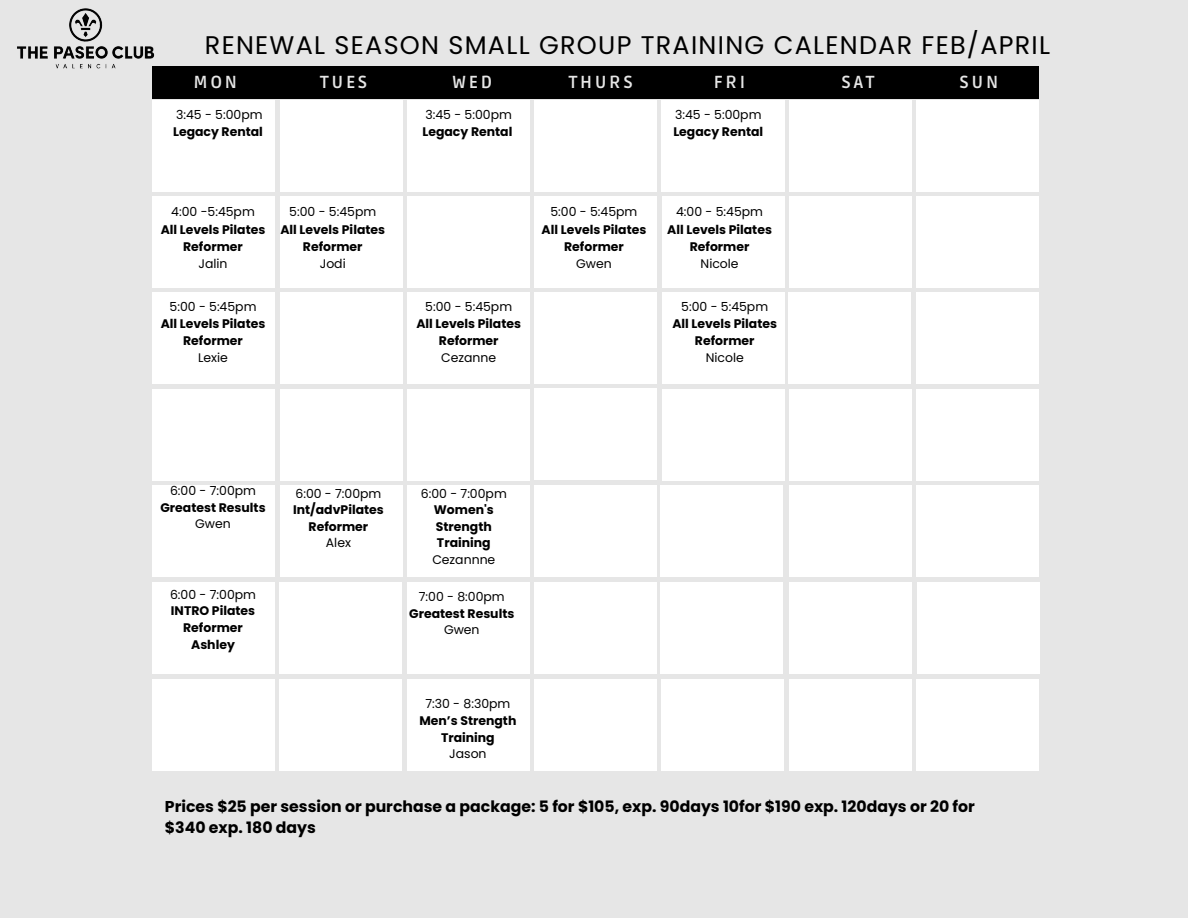
<style>
.page{position:relative;width:1188px;height:918px;background:#e6e6e6}
.page>*{position:absolute;margin:0;border:0;box-sizing:border-box;transform-origin:0 0}
.t1{font:25.5px "Poppins";letter-spacing:.05em;color:#000}
.t2{font:700 17.4px "Ruda";letter-spacing:.15em;color:#e6e6e6}
.t3{font:700 15.75px/21.3px "Poppins";color:#000}
.t4{font:700 12.45px/17.1px "Poppins";color:#000;text-align:center}
.t5{font:12.45px "Poppins";color:#000}
</style>
<div class="page">
<div style="left:152px;top:100px;width:123px;height:92px;background:#fff"></div>
<div style="left:280px;top:100px;width:122px;height:92px;background:#fff"></div>
<div style="left:534px;top:100px;width:123px;height:92px;background:#fff"></div>
<div style="left:662px;top:100px;width:122px;height:92px;background:#fff"></div>
<div style="left:789px;top:100px;width:123px;height:92px;background:#fff"></div>
<div style="left:916px;top:100px;width:123px;height:92px;background:#fff"></div>
<div style="left:152px;top:197px;width:123px;height:91px;background:#fff"></div>
<div style="left:280px;top:197px;width:122px;height:91px;background:#fff"></div>
<div style="left:407px;top:197px;width:123px;height:91px;background:#fff"></div>
<div style="left:534px;top:197px;width:123px;height:91px;background:#fff"></div>
<div style="left:662px;top:197px;width:122px;height:91px;background:#fff"></div>
<div style="left:789px;top:196px;width:123px;height:91px;background:#fff"></div>
<div style="left:916px;top:197px;width:123px;height:91px;background:#fff"></div>
<div style="left:152px;top:293px;width:123px;height:91px;background:#fff"></div>
<div style="left:280px;top:293px;width:122px;height:91px;background:#fff"></div>
<div style="left:407px;top:293px;width:123px;height:91px;background:#fff"></div>
<div style="left:534px;top:293px;width:123px;height:91px;background:#fff"></div>
<div style="left:662px;top:293px;width:122px;height:91px;background:#fff"></div>
<div style="left:916px;top:293px;width:123px;height:91px;background:#fff"></div>
<div style="left:152px;top:389px;width:123px;height:91px;background:#fff"></div>
<div style="left:280px;top:389px;width:122px;height:91px;background:#fff"></div>
<div style="left:407px;top:389px;width:123px;height:91px;background:#fff"></div>
<div style="left:534px;top:388px;width:123px;height:91px;background:#fff"></div>
<div style="left:662px;top:389px;width:122px;height:91px;background:#fff"></div>
<div style="left:789px;top:389px;width:123px;height:91px;background:#fff"></div>
<div style="left:916px;top:389px;width:123px;height:91px;background:#fff"></div>
<div style="left:152px;top:485px;width:123px;height:91px;background:#fff"></div>
<div style="left:280px;top:485px;width:122px;height:91px;background:#fff"></div>
<div style="left:407px;top:485px;width:123px;height:91px;background:#fff"></div>
<div style="left:534px;top:485px;width:123px;height:91px;background:#fff"></div>
<div style="left:789px;top:485px;width:123px;height:91px;background:#fff"></div>
<div style="left:916px;top:485px;width:123px;height:91px;background:#fff"></div>
<div style="left:152px;top:66px;width:887px;height:33px;background:#000"></div>
<div style="left:152px;top:583px;width:123px;height:91px;background:#fff"></div>
<div style="left:280px;top:583px;width:122px;height:91px;background:#fff"></div>
<div style="left:407px;top:583px;width:123px;height:91px;background:#fff"></div>
<div style="left:534px;top:583px;width:123px;height:91px;background:#fff"></div>
<div style="left:661px;top:583px;width:122px;height:91px;background:#fff"></div>
<div style="left:789px;top:583px;width:123px;height:91px;background:#fff"></div>
<div style="left:917px;top:583px;width:122px;height:91px;background:#fff"></div>
<div style="left:152px;top:680px;width:123px;height:91px;background:#fff"></div>
<div style="left:280px;top:680px;width:122px;height:91px;background:#fff"></div>
<div style="left:407px;top:680px;width:123px;height:91px;background:#fff"></div>
<div style="left:534px;top:680px;width:123px;height:91px;background:#fff"></div>
<div style="left:661px;top:680px;width:123px;height:91px;background:#fff"></div>
<div style="left:789px;top:680px;width:123px;height:91px;background:#fff"></div>
<div style="left:916px;top:680px;width:122px;height:91px;background:#fff"></div>
<div style="left:407px;top:101px;width:123px;height:91px;background:#fff"></div>
<div style="left:661px;top:485px;width:122px;height:91px;background:#fff"></div>
<div style="left:788px;top:293px;width:123px;height:91px;background:#fff"></div>
<img style="left:17px;top:8px;width:138px;height:61px">
<h2 class="t1" style="left:205px;top:27px;width:847px">RENEWAL SEASON SMALL GROUP TRAINING CALENDAR FEB/APRIL</h2>
<h2 class="t2" style="left:194px;top:72px;width:45px">MON</h2>
<h2 class="t2" style="left:320px;top:72px;width:49px">TUES</h2>
<h2 class="t2" style="left:453px;top:72px;width:41px">WED</h2>
<h2 class="t2" style="left:569px;top:72px;width:66px">THURS</h2>
<p class="t2" style="left:714px;top:72px;width:33px">FRI</p>
<h1 class="t2" style="left:842px;top:72px;width:34px">SAT</h1>
<p class="t2" style="left:960px;top:72px;width:40px">SUN</p>
<p class="t5" style="left:176px;top:106px;width:88px">3:45 - 5:00pm</p>
<p class="t4" style="left:173px;top:123px;width:91px">Legacy Rental</p>
<h2 class="t5" style="left:171px;top:203px;width:85px">4:00 -5:45pm</h2>
<p class="t4" style="left:161px;top:221px;width:106px">All Levels Pilates<br>Reformer</p>
<p class="t5" style="left:199px;top:255px;width:31px">Jalin</p>
<p class="t5" style="left:170px;top:297px;width:88px">5:00 - 5:45pm</p>
<p class="t4" style="left:161px;top:315px;width:106px">All Levels Pilates<br>Reformer</p>
<p class="t5" style="left:198px;top:349px;width:31px">Lexie</p>
<p class="t5" style="left:289px;top:203px;width:88px">5:00 - 5:45pm</p>
<p class="t4" style="left:280px;top:221px;width:106px">All Levels Pilates<br>Reformer</p>
<p class="t5" style="left:320px;top:255px;width:28px">Jodi</p>
<p class="t5" style="left:426px;top:106px;width:88px">3:45 - 5:00pm</p>
<p class="t4" style="left:422px;top:123px;width:91px">Legacy Rental</p>
<p class="t5" style="left:675px;top:106px;width:88px">3:45 - 5:00pm</p>
<p class="t4" style="left:673px;top:123px;width:91px">Legacy Rental</p>
<p class="t5" style="left:425px;top:297px;width:88px">5:00 - 5:45pm</p>
<p class="t4" style="left:416px;top:315px;width:106px">All Levels Pilates<br>Reformer</p>
<p class="t5" style="left:441px;top:349px;width:57px">Cezanne</p>
<p class="t5" style="left:551px;top:203px;width:88px">5:00 - 5:45pm</p>
<p class="t4" style="left:542px;top:221px;width:106px">All Levels Pilates<br>Reformer</p>
<p class="t5" style="left:576px;top:255px;width:37px">Gwen</p>
<p class="t5" style="left:676px;top:203px;width:88px">4:00 - 5:45pm</p>
<p class="t4" style="left:667px;top:221px;width:106px">All Levels Pilates<br>Reformer</p>
<p class="t5" style="left:701px;top:255px;width:40px">Nicole</p>
<p class="t5" style="left:681px;top:297px;width:88px">5:00 - 5:45pm</p>
<p class="t4" style="left:672px;top:315px;width:106px">All Levels Pilates<br>Reformer</p>
<p class="t5" style="left:706px;top:349px;width:40px">Nicole</p>
<p class="t5" style="left:170px;top:482px;width:88px">6:00 - 7:00pm</p>
<p class="t4" style="left:161px;top:499px;width:107px">Greatest Results</p>
<p class="t5" style="left:195px;top:515px;width:37px">Gwen</p>
<p class="t5" style="left:170px;top:586px;width:88px">6:00 - 7:00pm</p>
<p class="t4" style="left:171px;top:603px;width:86px;line-height:16.6px">INTRO Pilates<br>Reformer</p>
<p class="t4" style="left:191px;top:636px;width:45px">Ashley</p>
<p class="t5" style="left:295px;top:484px;width:88px">6:00 - 7:00pm</p>
<p class="t4" style="left:293px;top:501px;width:92px;line-height:16.6px">Int/advPilates<br>Reformer</p>
<p class="t5" style="left:326px;top:534px;width:27px">Alex</p>
<p class="t5" style="left:421px;top:484px;width:88px">6:00 - 7:00pm</p>
<p class="t4" style="left:434px;top:501px;width:61px;line-height:16.6px;text-align:left">Women's<br>Strength<br>Training</p>
<p class="t5" style="left:432px;top:551px;width:65px">Cezannne</p>
<p class="t5" style="left:419px;top:588px;width:87px">7:00 - 8:00pm</p>
<p class="t4" style="left:409px;top:605px;width:107px">Greatest Results</p>
<p class="t5" style="left:444px;top:621px;width:37px">Gwen</p>
<p class="t5" style="left:425px;top:695px;width:87px">7:30 - 8:30pm</p>
<p class="t4" style="left:419px;top:712px;width:98px;line-height:16.6px">Men’s Strength<br>Training</p>
<p class="t5" style="left:449px;top:745px;width:39px">Jason</p>
<h2 class="t3" style="left:165px;top:796px;width:812px">Prices $25 per session or purchase a package: 5 for $105, exp. 90days 10for $190 exp. 120days or 20 for $340 exp. 180 days</h2>
</div>
